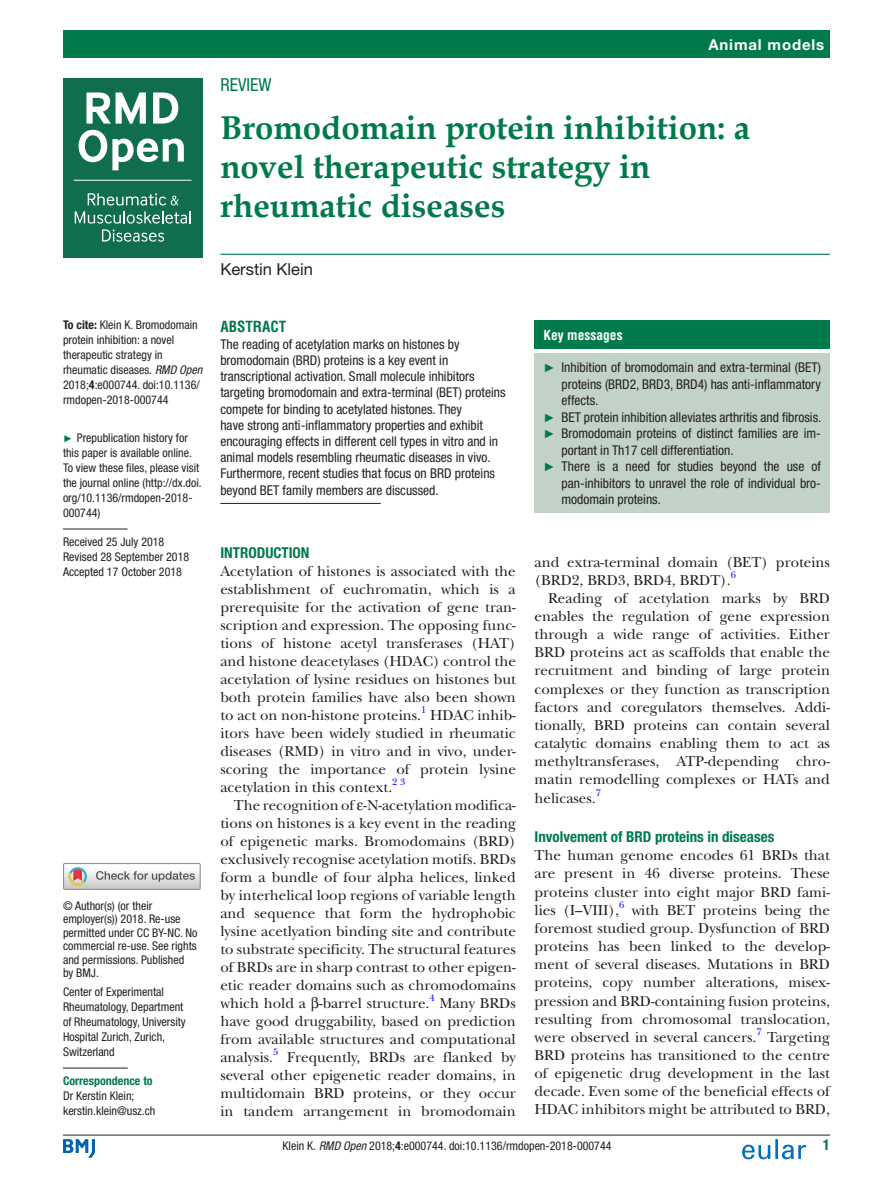
<style>
.page{position:relative;width:893px;height:1191px;background:#fff}
.page>*{position:absolute;margin:0;border:0;box-sizing:border-box;transform-origin:0 0}
.t1{font:700 33px/39px "Book Antiqua";color:#007a4b}
.t2{font:condensed 18px "Helvetica Neue LT Std";color:#007a4b}
.t3{font:16.5px "Helvetica Neue LT Std";color:#231f20}
.t4{font:15px/18px "New Baskerville";color:#231f20;text-align:justify}
.t5{font:700 condensed 15px "Helvetica Neue LT Std";color:#007a4b}
.t6{font:700 15px "Helvetica Neue LT Std";letter-spacing:.055em;color:#fff}
.t7{font:700 condensed 15px "Helvetica";color:#007a4b}
.t8{font:condensed 13.5px/16.2px "Helvetica Neue LT Std";color:#231f20}
.t9{font:700 condensed 13.5px "Helvetica";color:#fff}
.t10{font:condensed 12px/15px "Helvetica Neue LT Std";color:#231f20}
.t11{font:700 condensed 12px "Helvetica Neue LT Std";color:#007a4b}
.t12{font:9.9px "New Baskerville";color:#00f}
.s1{font-weight:700}
.s2{font-style:italic}
.s3{font-family:"Arial";font-stretch:normal;font-size:9.75px;color:#007a4b}
.s4{font-family:"Arial";font-stretch:normal;font-size:12px;color:#007a4b}
</style>
<div class="page">
<hr style="left:63px;top:1134px;width:767px;height:1px;background:#231f20">
<svg style="left:742px;top:1139px;width:64px;height:20px"></svg>
<svg style="left:63px;top:1139px;width:32px;height:18px"></svg>
<hr style="left:220px;top:254px;width:610px;height:1px;background:#007a4b">
<hr style="left:63px;top:528px;width:65px;height:1px;background:#231f20">
<hr style="left:63px;top:1067px;width:65px;height:1px;background:#231f20">
<div style="left:63px;top:863px;width:138px;height:27px;border:1px solid #969090"></div>
<svg style="left:64px;top:863px;width:136px;height:26px"></svg>
<div style="left:63px;top:78px;width:139px;height:179px;background:#106d4e"></div>
<svg style="left:86px;top:92px;width:60px;height:32px"></svg>
<svg style="left:153px;top:92px;width:25px;height:32px"></svg>
<svg style="left:79px;top:130px;width:105px;height:40px"></svg>
<hr style="left:74px;top:180px;width:117px;height:1px;background:#fff">
<svg style="left:88px;top:193px;width:91px;height:12px"></svg>
<svg style="left:75px;top:211px;width:116px;height:31px"></svg>
<div style="left:63px;top:31px;width:767px;height:27px;background:#007a4b"></div>
<div style="left:535px;top:320px;width:295px;height:29px;background:#007a4b"></div>
<div style="left:535px;top:353px;width:295px;height:160px;background:#c2d2c9"></div>
<hr style="left:220px;top:503px;width:161px;height:1px;background:#231f20">
<p class="t6" style="left:708px;top:35px;width:117px">Animal models</p>
<p class="t2" style="left:220px;top:74px;width:52px">Review</p>
<h1 class="t1" style="left:220px;top:108px;width:531px">Bromodomain protein inhibition: a novel therapeutic strategy in rheumatic diseases</h1>
<p class="t3" style="left:220px;top:260px;width:94px">Kerstin Klein</p>
<p class="t10" style="left:63px;top:317px;width:141px"><span class="s1">To cite:</span> Klein K. Bromodomain protein inhibition: a novel therapeutic strategy in rheumatic diseases. <span class="s2">RMD Open<br></span>2018;<span class="s1">4</span>:e000744. doi:10.1136/ rmdopen-2018-000744</p>
<p class="t10" style="left:63px;top:430px;width:140px"><span class="s3">►</span> Prepublication history for this paper is available online.<br>To view these files, please visit the journal online (http://dx.doi. org/10.1136/rmdopen-2018-<br>000744)</p>
<p class="t10" style="left:63px;top:534px;width:128px">Received 25 July 2018<br>Revised 28 September 2018<br>Accepted 17 October 2018</p>
<p class="t10" style="left:63px;top:898px;width:136px;line-height:13.5px">© Author(s) (or their employer(s)) 2018. Re-use permitted under CC BY-NC. No commercial re-use. See rights and permissions. Published by BMJ.</p>
<p class="t10" style="left:63px;top:984px;width:124px">Center of Experimental<br>Rheumatology, Department of Rheumatology, University<br>Hospital Zurich, Zurich,<br>Switzerland</p>
<p class="t11" style="left:63px;top:1073px;width:91px">Correspondence to</p>
<p class="t10" style="left:63px;top:1088px;width:94px">Dr Kerstin Klein; kerstin.klein@usz.ch</p>
<p class="t7" style="left:220px;top:317px;width:67px">Abstract</p>
<p class="t8" style="left:220px;top:336px;width:287px">The reading of acetylation marks on histones by bromodomain (BRD) proteins is a key event in transcriptional activation. Small molecule inhibitors targeting bromodomain and extra-terminal (BET) proteins compete for binding to acetylated histones. They<br>have strong anti-inflammatory properties and exhibit encouraging effects in different cell types in vitro and in animal models resembling rheumatic diseases in vivo.<br>Furthermore, recent studies that focus on BRD proteins beyond BET family members are discussed.</p>
<p class="t5" style="left:220px;top:543px;width:91px">Introduction</p>
<p class="t4" style="left:220px;top:562px;width:297px">Acetylation of histones is associated with the establishment of euchromatin, which is a prerequisite for the activation of gene tran&shy;scription and expression. The opposing func&shy;tions of histone acetyl transferases (HAT) and histone deacetylases (HDAC) control the acetylation of lysine residues on histones but both protein families have also been shown to act on non-histone proteins.</p>
<p class="t12" style="left:421px;top:704px;width:7px">1</p>
<p class="t4" style="left:220px;top:706px;width:297px;text-indent:210px">HDAC inhib&shy;itors have been widely studied in rheumatic diseases (RMD) in vitro and in vivo, under&shy;scoring the importance of protein lysine acetylation in this context.</p>
<p class="t12" style="left:392px;top:776px;width:14px">2 3</p>
<p class="t4" style="left:220px;top:796px;width:297px;text-indent:14px">The recognition of -N-acetylation modifica&shy;tions on histones is a key event in the reading of epigenetic marks. Bromodomains (BRD) exclusively recognise acetylation motifs. BRDs form a bundle of four alpha helices, linked by interhelical loop regions of variable length and sequence that form the hydrophobic lysine acetlyation binding site and contribute to substrate specificity. The structural features of BRDs are in sharp contrast to other epigen&shy;etic reader domains such as chromodomains which hold a -barrel structure.<sup>4</sup> Many BRDs have good druggability, based on prediction from available structures and computational analysis.</p>
<p class="t12" style="left:273px;top:1046px;width:7px">5</p>
<p class="t4" style="left:220px;top:1048px;width:297px;text-indent:67px">Frequently, BRDs are flanked by several other epigenetic reader domains, in multidomain BRD proteins, or they occur in tandem arrangement in bromodomain</p>
<p class="t9" style="left:544px;top:327px;width:81px">Key messages</p>
<p class="t8" style="left:544px;top:359px;width:279px"><span class="s4">►</span> Inhibition of bromodomain and extra-terminal (BET)</p>
<p class="t8" style="left:562px;top:375px;width:261px">proteins (BRD2, BRD3, BRD4) has anti-inflammatory</p>
<p class="t8" style="left:562px;top:392px;width:38px">effects.</p>
<p class="t8" style="left:544px;top:408px;width:279px"><span class="s4">►</span> BET protein inhibition alleviates arthritis and fibrosis.</p>
<p class="t8" style="left:544px;top:425px;width:279px"><span class="s4">►</span> Bromodomain proteins of distinct families are im-</p>
<p class="t8" style="left:562px;top:441px;width:173px">portant in Th17 cell differentiation.</p>
<p class="t8" style="left:544px;top:458px;width:279px"><span class="s4">►</span> There is a need for studies beyond the use of</p>
<p class="t8" style="left:562px;top:474px;width:261px">pan-inhibitors to unravel the role of individual bro-</p>
<p class="t8" style="left:562px;top:491px;width:101px">modomain proteins.</p>
<p class="t4" style="left:535px;top:552px;width:297px">and extra-terminal domain (BET) proteins (BRD2, BRD3, BRD4, BRDT).</p>
<p class="t12" style="left:731px;top:569px;width:7px">6</p>
<p class="t4" style="left:535px;top:589px;width:297px;text-indent:14px">Reading of acetylation marks by BRD enables the regulation of gene expression through a wide range of activities. Either BRD proteins act as scaffolds that enable the recruitment and binding of large protein complexes or they function as transcription factors and coregulators themselves. Addi&shy;tionally, BRD proteins can contain several catalytic domains enabling them to act as methyltransferases, ATP-depending chro&shy;matin remodelling complexes or HATs and helicases.</p>
<p class="t12" style="left:596px;top:787px;width:7px">7</p>
<p class="t5" style="left:535px;top:827px;width:241px">Involvement of BRD proteins in diseases</p>
<p class="t4" style="left:535px;top:846px;width:297px">The human genome encodes 61 BRDs that are present in 46 diverse proteins. These proteins cluster into eight major BRD fami&shy;lies (I–VIII),<sup>6</sup></p>
<p class="t4" style="left:535px;top:901px;width:297px;text-indent:97px">with BET proteins being the foremost studied group. Dysfunction of BRD proteins has been linked to the develop&shy;ment of several diseases. Mutations in BRD proteins, copy number alterations, misex&shy;pression and BRD-containing fusion proteins, resulting from chromosomal translocation, were observed in several cancers.</p>
<p class="t12" style="left:756px;top:1026px;width:7px">7</p>
<p class="t4" style="left:535px;top:1028px;width:297px;text-indent:233px">Targeting BRD proteins has transitioned to the centre of epigenetic drug development in the last decade. Even some of the beneficial effects of HDAC inhibitors might be attributed to BRD,</p>
<p class="t10" style="left:283px;top:1138px;width:330px">Klein K. <span class="s2">RMD Open</span> 2018;<span class="s1">4</span>:e000744. doi:10.1136/rmdopen-2018-000744</p>
<p class="t5" style="left:823px;top:1135px;width:9px">1</p>
</div>
